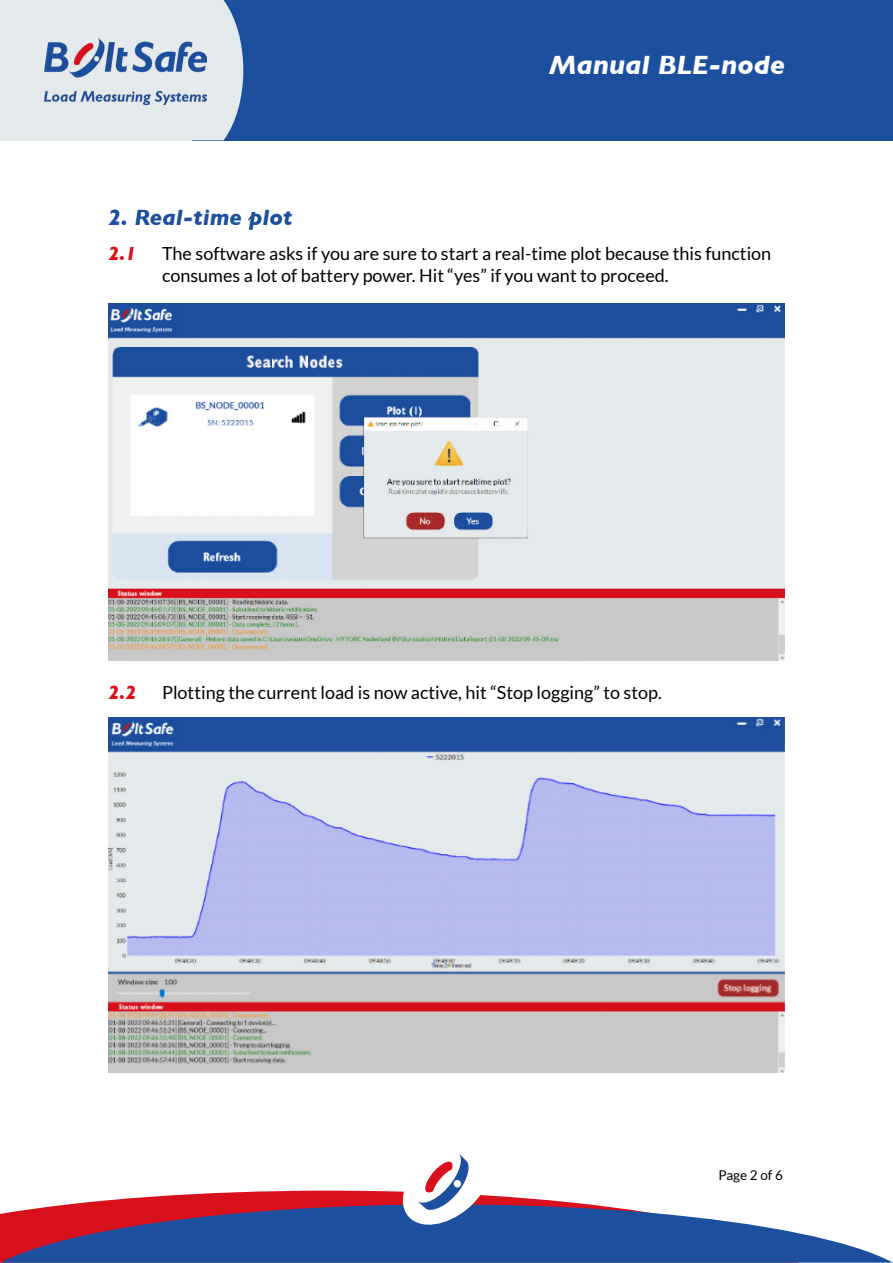
<style>
.page{position:relative;width:893px;height:1263px;background:#fff}
.page>*{position:absolute;margin:0;border:0;box-sizing:border-box;transform-origin:0 0}
.t1{font:italic 700 27px "Gill Sans";color:#fff}
.t2{font:italic 700 22.5px "Gill Sans";color:#1c509e}
.t3{font:italic 700 19.5px "Gill Sans";color:#d8101c}
.t4{font:18px/21.6px "Lato";color:#000}
.t5{font:13.5px "Lato";color:#000}
</style>
<div class="page">
<div style="left:0;top:0;width:195px;height:140px;background:#e4eaeb"></div>
<div style="left:192px;top:0;width:701px;height:140px;background:#1c509e"></div>
<svg style="left:192px;top:0;width:51px;height:140px;background:#cad5e0"></svg>
<img style="left:44px;top:38px;width:162px;height:67px">
<svg style="left:0;top:1191px;width:798px;height:72px"></svg>
<svg style="left:1px;top:1204px;width:891px;height:58px;background:#575f99"></svg>
<svg style="left:403px;top:1153px;width:92px;height:77px"></svg>
<img style="left:108px;top:303px;width:677px;height:357px">
<img style="left:108px;top:717px;width:677px;height:355px">
<h1 class="t1" style="left:549px;top:49px;width:238px">Manual BLE-node</h1>
<p class="t2" style="left:108px;top:205px;width:186px">2. Real-time plot</p>
<p class="t3" style="left:108px;top:242px;width:30px">2.1</p>
<p class="t4" style="left:162px;top:243px;width:611px">The software asks if you are sure to start a real-time plot because this function consumes a lot of battery power. Hit “yes” if you want to proceed.</p>
<p class="t3" style="left:108px;top:681px;width:30px">2.2</p>
<p class="t4" style="left:162px;top:681px;width:501px">Plotting the current load is now active, hit “Stop logging” to stop.</p>
<p class="t5" style="left:718px;top:1167px;width:66px">Page 2 of 6</p>
</div>
